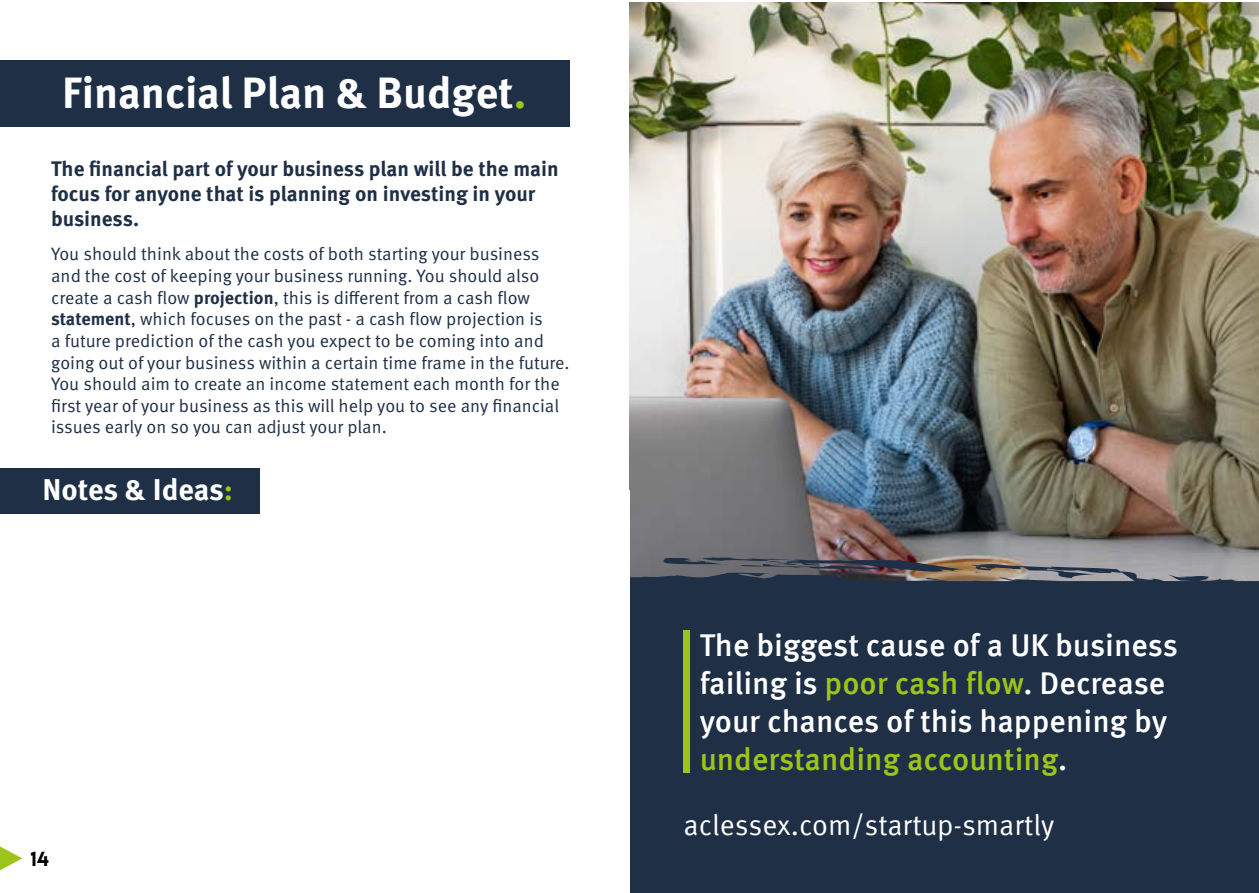
<style>
.page{position:relative;width:1259px;height:893px;background:#fff}
.page>*{position:absolute;margin:0;border:0;box-sizing:border-box;transform-origin:0 0}
.t1{font:700 43.8px "Meta Pro";color:#fff}
.t2{font:500 31.5px/37.8px "Meta Pro";color:#fff}
.t3{font:700 30px "Meta Pro";letter-spacing:-.005em;color:#fff}
.t4{font:28.95px "Meta Pro";letter-spacing:-.005em;color:#fff}
.t5{font:700 21px/25.2px "Meta Pro";color:#1e2f46}
.t6{font:18px/21.6px "Meta Pro Norm";color:#1e2f46}
.t7{font:500 18px "LEMONMILK";color:#000}
.s1{color:#9dc41a}
.s2{font-family:"Meta Pro";font-weight:700}
</style>
<div class="page">
<svg style="left:0;top:846px;width:22px;height:24px"></svg>
<div style="left:0;top:60px;width:570px;height:66px;background:#1e2f46"></div>
<div style="left:0;top:468px;width:259px;height:45px;background:#1e2f46"></div>
<img style="left:629px;top:2px;width:630px;height:562px">
<div style="left:630px;top:564px;width:629px;height:329px;background:#1e2f46"></div>
<svg style="left:681px;top:840px;width:42px;height:5px"></svg>
<svg style="left:1050px;top:845px;width:12px;height:3px"></svg>
<svg style="left:1128px;top:840px;width:12px;height:1px"></svg>
<svg style="left:1190px;top:844px;width:18px;height:1px"></svg>
<img style="left:659px;top:557px;width:321px;height:18px">
<div style="left:683px;top:630px;width:7px;height:143px;background:#9dc41a"></div>
<h1 class="t1" style="left:62px;top:59px;width:466px">Financial Plan &amp; Budget<span class="s1">.</span></h1>
<p class="t5" style="left:51px;top:154px;width:509px">The financial part of your business plan will be the main focus for anyone that is planning on investing in your business.</p>
<p class="t6" style="left:51px;top:242px;width:520px">You should think about the costs of both starting your business and the cost of keeping your business running. You should also create a cash flow <span class="s2">projection</span>, this is different from a cash flow <span class="s2">statement</span>, which focuses on the past - a cash flow projection is<br>a future prediction of the cash you expect to be coming into and going out of your business within a certain time frame in the future.<br>You should aim to create an income statement each month for the first year of your business as this will help you to see any financial issues early on so you can adjust your plan.</p>
<h3 class="t3" style="left:43px;top:466px;width:192px">Notes &amp; Ideas<span class="s1">:</span></h3>
<p class="t7" style="left:31px;top:847px;width:20px">14</p>
<h2 class="t2" style="left:699px;top:624px;width:480px">The biggest cause of a UK business failing is <span class="s1">poor cash flow</span>. Decrease your chances of this happening by <span class="s1">understanding accounting</span>.</h2>
<h3 class="t4" style="left:683px;top:803px;width:372px">aclessex.com/startup-smartly</h3>
</div>
